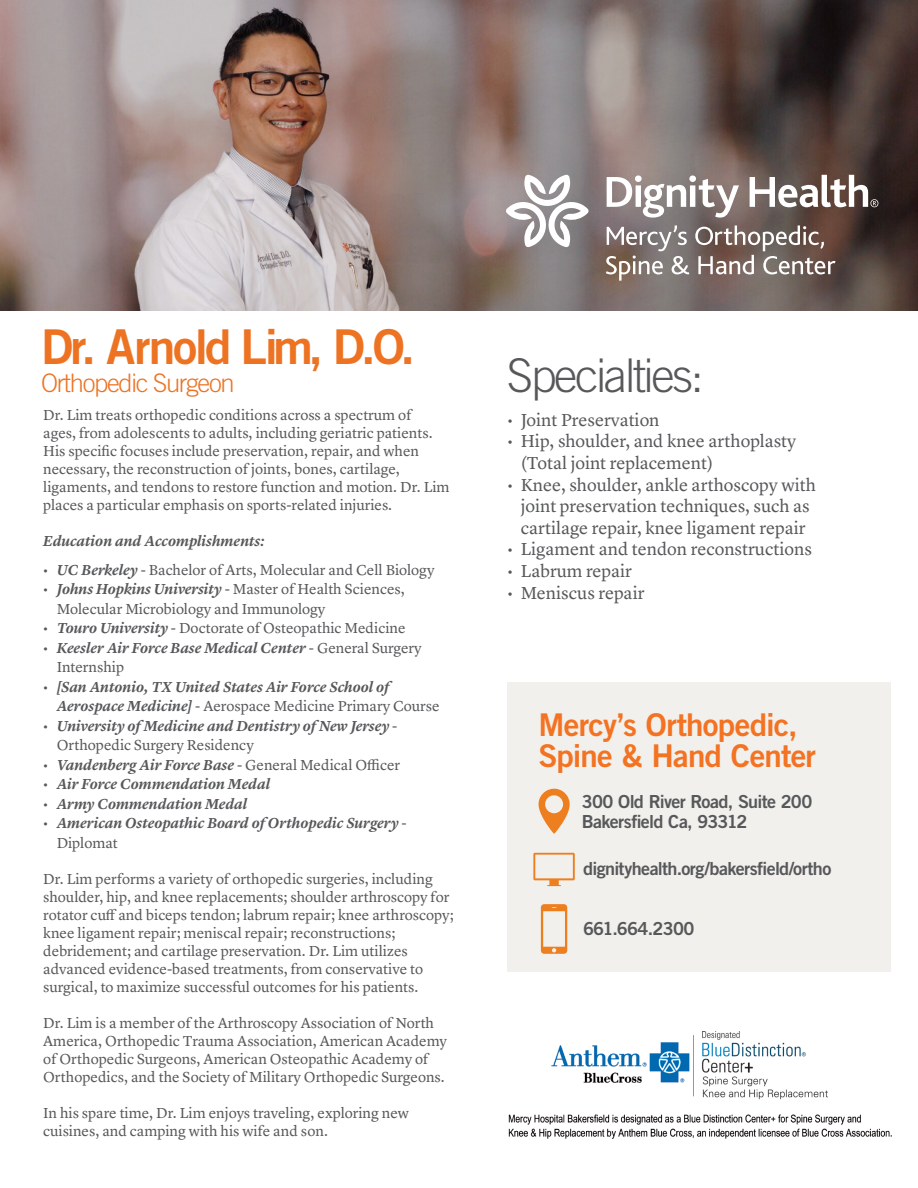
<style>
.page{position:relative;width:918px;height:1188px;background:#fff}
.page>*{position:absolute;margin:0;border:0;box-sizing:border-box;transform-origin:0 0}
.t1{font:48px "Trade Gothic LT Std Bd 2";letter-spacing:-.05em;color:#ed7323}
.t2{font:300 46.5px "Trade Gothic LT Std";letter-spacing:-.05em;color:#57585a}
.Subhead{font:31.35px/31.5px "Trade Gothic LT Std Bd 2";letter-spacing:-.025em;color:#f37322}
.t3{font:300 25.5px "Trade Gothic LT Std";letter-spacing:-.05em;color:#ed7323}
.t4{font:18px/21.6px "Lyon Text";color:#57585a}
.Body{font:18px "Trade Gothic LT Std Bd 2";letter-spacing:-.04em;color:#57585a}
.t5{font:15px/18px "Lyon Text";color:#57585a}
.t6{font:italic 600 15px/19.5px "Lyon Text";letter-spacing:-.005em;color:#57585a}
.s1{font-weight:600;font-style:italic}
.s2{font-weight:400;font-style:normal}
</style>
<div class="page">
<img style="left:0;top:0;width:918px;height:310px">
<div style="left:507px;top:683px;width:384px;height:289px;background:#f1f0ed"></div>
<svg style="left:539px;top:789px;width:31px;height:45px"></svg>
<svg style="left:533px;top:853px;width:42px;height:33px"></svg>
<svg style="left:541px;top:904px;width:26px;height:50px"></svg>
<img style="left:508px;top:1032px;width:384px;height:107px">
<svg style="left:506px;top:174px;width:83px;height:73px"></svg>
<svg style="left:606px;top:225px;width:83px;height:56px;background:#968c88"></svg>
<svg style="left:695px;top:226px;width:141px;height:48px;background:#8b7c76"></svg>
<svg style="left:607px;top:175px;width:132px;height:43px"></svg>
<svg style="left:750px;top:175px;width:128px;height:32px"></svg>
<p class="t1" style="left:41px;top:317px;width:376px">Dr. Arnold Lim, D.O.</p>
<p class="t3" style="left:41px;top:368px;width:195px">Orthopedic Surgeon</p>
<p class="t5" style="left:43px;top:405px;width:408px">Dr. Lim treats orthopedic conditions across a spectrum of<br>ages, from adolescents to adults, including geriatric patients.<br>His specific focuses include preservation, repair, and when necessary, the reconstruction of joints, bones, cartilage, ligaments, and tendons to restore function and motion. Dr. Lim places a particular emphasis on sports-related injuries.</p>
<p class="t6" style="left:43px;top:530px;width:223px">Education and Accomplishments:</p>
<p class="t5" style="left:43px;top:560px;width:393px"><span class="s1">• UC Berkeley</span> - Bachelor of Arts, Molecular and Cell Biology</p>
<p class="t5" style="left:57px;top:578px;width:350px;line-height:19.5px;text-indent:-14px"><span class="s1">• Johns Hopkins University</span> - Master of Health Sciences,<br>Molecular Microbiology and Immunology</p>
<p class="t5" style="left:43px;top:618px;width:364px"><span class="s1">• Touro University</span> - Doctorate of Osteopathic Medicine</p>
<p class="t6" style="left:57px;top:637px;width:367px;text-indent:-14px">• Keesler Air Force Base Medical Center <span class="s2">- General Surgery<br>Internship</span></p>
<p class="t6" style="left:57px;top:676px;width:385px;text-indent:-14px">• [San Antonio, TX United States Air Force School of<br>Aerospace Medicine] <span class="s2">- Aerospace Medicine Primary Course</span></p>
<p class="t6" style="left:57px;top:715px;width:342px;text-indent:-14px">• University of Medicine and Dentistry of New Jersey <span class="s2">-<br>Orthopedic Surgery Residency</span></p>
<p class="t6" style="left:43px;top:754px;width:359px">• Vandenberg Air Force Base <span class="s2">- General Medical Officer</span></p>
<p class="t6" style="left:43px;top:773px;width:228px">• Air Force Commendation Medal</p>
<p class="t6" style="left:43px;top:793px;width:206px">• Army Commendation Medal</p>
<p class="t6" style="left:57px;top:812px;width:352px;text-indent:-14px">• American Osteopathic Board of Orthopedic Surgery <span class="s2">-<br>Diplomat</span></p>
<p class="t5" style="left:43px;top:869px;width:412px">Dr. Lim performs a variety of orthopedic surgeries, including shoulder, hip, and knee replacements; shoulder arthroscopy for rotator cuff and biceps tendon; labrum repair; knee arthroscopy; knee ligament repair; meniscal repair; reconstructions; debridement; and cartilage preservation. Dr. Lim utilizes advanced evidence-based treatments, from conservative to surgical, to maximize successful outcomes for his patients.</p>
<p class="t5" style="left:43px;top:1013px;width:405px">Dr. Lim is a member of the Arthroscopy Association of North America, Orthopedic Trauma Association, American Academy of Orthopedic Surgeons, American Osteopathic Academy of Orthopedics, and the Society of Military Orthopedic Surgeons.</p>
<p class="t5" style="left:43px;top:1103px;width:367px">In his spare time, Dr. Lim enjoys traveling, exploring new cuisines, and camping with his wife and son.</p>
<p class="t2" style="left:507px;top:348px;width:198px">Specialties:</p>
<p class="t4" style="left:507px;top:407px;width:154px">• Joint Preservation</p>
<p class="t4" style="left:521px;top:429px;width:277px;text-indent:-14px">• Hip, shoulder, and knee arthoplasty (Total joint replacement)</p>
<p class="t4" style="left:507px;top:472px;width:310px;text-align:center">• Knee, shoulder, ankle arthoscopy with joint preservation techniques, such as cartilage repair, knee ligament repair</p>
<p class="t4" style="left:507px;top:537px;width:306px">• Ligament and tendon reconstructions</p>
<p class="t4" style="left:507px;top:559px;width:126px">• Labrum repair</p>
<p class="t4" style="left:507px;top:580px;width:139px">• Meniscus repair</p>
<p class="Subhead" style="left:539px;top:708px;width:279px">Mercy’s Orthopedic,<br>Spine &amp; Hand Center</p>
<p class="Body" style="left:582px;top:791px;width:232px">300 Old River Road, Suite 200</p>
<p class="Body" style="left:582px;top:811px;width:167px">Bakersfield Ca, 93312</p>
<p class="Body" style="left:583px;top:857px;width:250px">dignityhealth.org/bakersfield/ortho</p>
<p class="Body" style="left:583px;top:917px;width:113px">661.664.2300</p>
</div>
